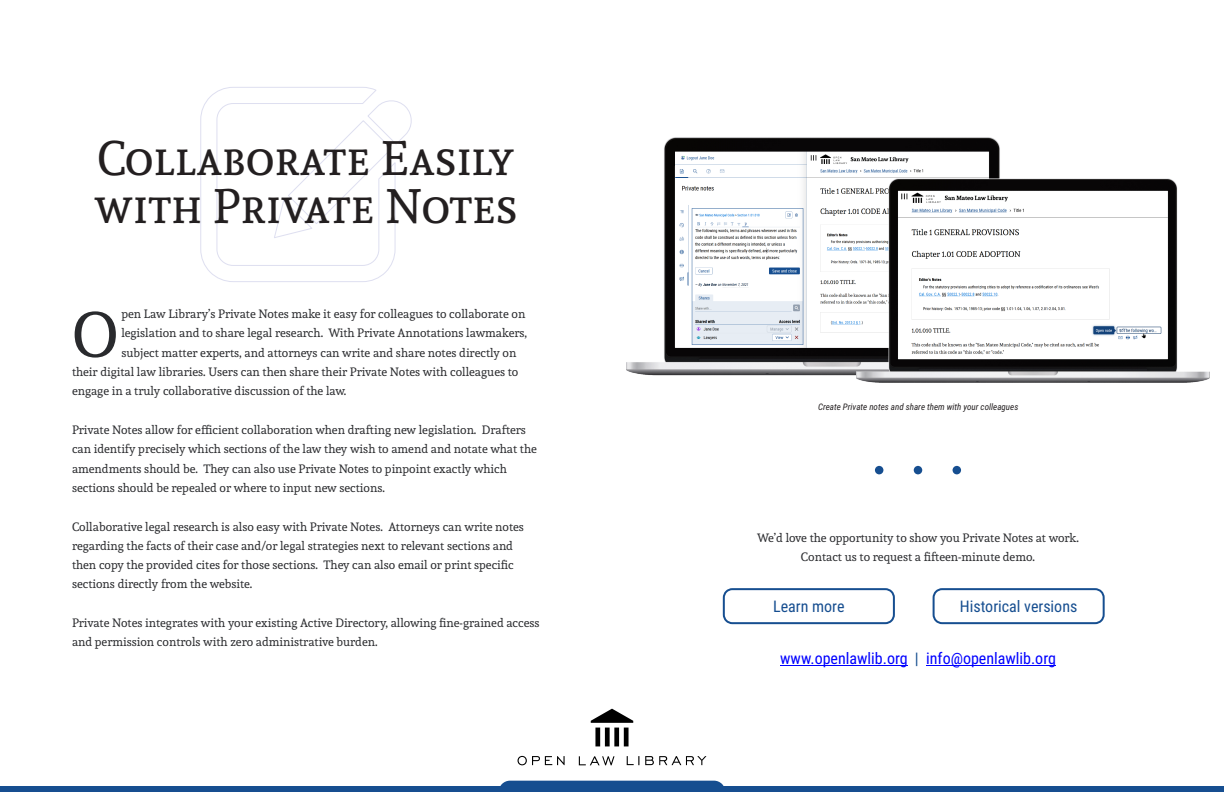
<style>
.page{position:relative;width:1224px;height:792px;background:#fff}
.page>*{position:absolute;margin:0;border:0;box-sizing:border-box;transform-origin:0 0}
.t1{font:62.8px "Andada";color:#292a2d}
.t2{font:48px/48px "Andada SC";color:#231f20}
.t3{font:16px "Roboto Condensed";color:#00f}
.t4{font:16px "Roboto Condensed";color:#164e90}
.t5{font:12px/19.3px "Andada";color:#292a2d}
.t6{font:italic 9px "Roboto Condensed";color:#231f20}
.s1{color:#164e90}
</style>
<div class="page">
<div style="left:0;top:786px;width:1224px;height:6px;background:#164e90"></div>
<svg style="left:200px;top:87px;width:212px;height:195px"></svg>
<svg style="left:722px;top:588px;width:173px;height:37px"></svg>
<svg style="left:932px;top:588px;width:173px;height:37px"></svg>
<hr style="left:780px;top:665px;width:128px;height:1px;background:#00f">
<hr style="left:926px;top:665px;width:130px;height:1px;background:#00f">
<svg style="left:518px;top:709px;width:188px;height:56px"></svg>
<svg style="left:500px;top:781px;width:224px;height:5px"></svg>
<div style="left:875px;top:466px;width:8px;height:8px;background:#164e90;border-radius:50%"></div>
<div style="left:914px;top:466px;width:8px;height:8px;background:#164e90;border-radius:50%"></div>
<div style="left:953px;top:466px;width:8px;height:8px;background:#164e90;border-radius:50%"></div>
<img style="left:627px;top:137px;width:373px;height:242px">
<img style="left:857px;top:174px;width:352px;height:209px">
<h2 class="t2" style="left:94px;top:133px;width:425px">Collaborate Easily with Private Notes</h2>
<h1 class="t1" style="left:72px;top:291px;width:48px">O</h1>
<p class="t5" style="left:121px;top:304px;width:406px">pen Law Library’s Private Notes make it easy for colleagues to collaborate on</p>
<p class="t5" style="left:121px;top:323px;width:407px">legislation and to share legal research. With Private Annotations lawmakers,</p>
<p class="t5" style="left:121px;top:342px;width:397px">subject matter experts, and attorneys can write and share notes directly on</p>
<p class="t5" style="left:72px;top:362px;width:448px">their digital law libraries. Users can then share their Private Notes with colleagues to</p>
<p class="t5" style="left:72px;top:381px;width:276px">engage in a truly collaborative discussion of the law.</p>
<p class="t5" style="left:72px;top:420px;width:466px">Private Notes allow for efficient collaboration when drafting new legislation. Drafters can identify precisely which sections of the law they wish to amend and notate what the amendments should be. They can also use Private Notes to pinpoint exactly which sections should be repealed or where to input new sections.</p>
<p class="t5" style="left:72px;top:516px;width:454px">Collaborative legal research is also easy with Private Notes. Attorneys can write notes regarding the facts of their case and/or legal strategies next to relevant sections and then copy the provided cites for those sections. They can also email or print specific sections directly from the website.</p>
<p class="t5" style="left:72px;top:613px;width:469px">Private Notes integrates with your existing Active Directory, allowing fine-grained access and permission controls with zero administrative burden.</p>
<p class="t6" style="left:818px;top:403px;width:202px">Create Private notes and share them with your colleagues</p>
<p class="t5" style="left:757px;top:528px;width:323px;text-align:center">We’d love the opportunity to show you Private Notes at work.<br>Contact us to request a fifteen-minute demo.</p>
<h3 class="t4" style="left:773px;top:600px;width:73px">Learn more</h3>
<h3 class="t4" style="left:960px;top:600px;width:119px">Historical versions</h3>
<h3 class="t3" style="left:780px;top:652px;width:277px">www.openlawlib.org <span class="s1">|</span> info@openlawlib.org</h3>
</div>
